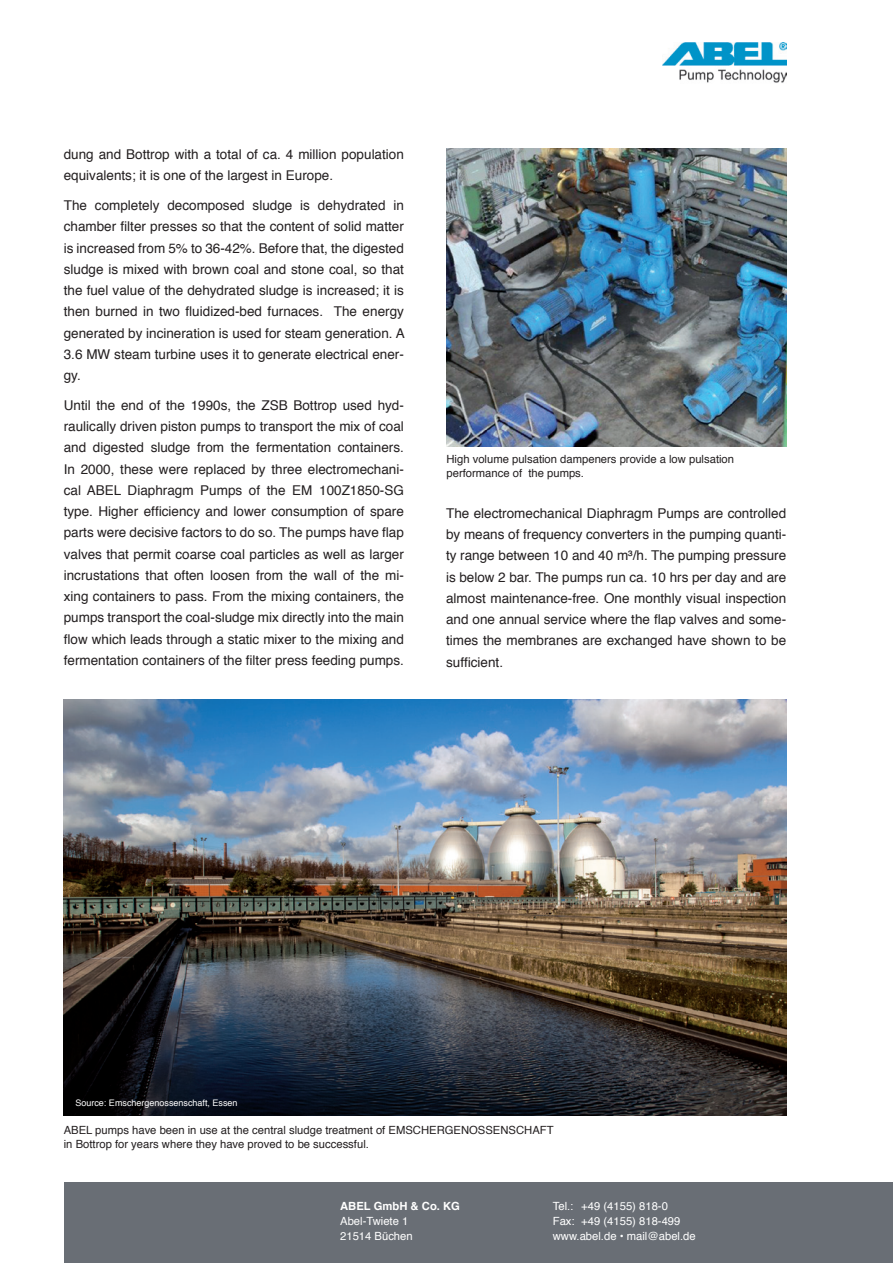
<style>
.page{position:relative;width:893px;height:1263px;background:#fff}
.page>*{position:absolute;margin:0;border:0;box-sizing:border-box;transform-origin:0 0}
.Copytext{font:13.5px/21.3px "Helvetica";color:#231f20;text-align:justify}
.Bildunterschrift{font:11.25px/13.5px "Helvetica";color:#231f20}
.t1{font:11.25px/15px "Helvetica";color:#fff}
.t2{font:700 11.25px "Helvetica";color:#fff}
.Bildunterschrift-2{font:9px "Helvetica";color:#fff}
</style>
<div class="page">
<div style="left:64px;top:1182px;width:829px;height:81px;background:#696e75"></div>
<img style="left:663px;top:43px;width:124px;height:40px">
<img style="left:446px;top:149px;width:341px;height:297px">
<img style="left:63px;top:700px;width:723px;height:415px">
<p class="Copytext" style="left:64px;top:144px;width:342px">dung and Bottrop with a total of ca. 4 million population equivalents; it is one of the largest in Europe.</p>
<p class="Copytext" style="left:64px;top:195px;width:342px">The completely decomposed sludge is dehydrated in chamber filter presses so that the content of solid matter is increased from 5% to 36-42%. Before that, the digested sludge is mixed with brown coal and stone coal, so that the fuel value of the dehydrated sludge is increased; it is then burned in two fluidized-bed furnaces. The energy generated by incineration is used for steam generation. A 3.6 MW steam turbine uses it to generate electrical ener&shy;gy.</p>
<p class="Copytext" style="left:64px;top:395px;width:342px">Until the end of the 1990s, the ZSB Bottrop used hyd&shy;raulically driven piston pumps to transport the mix of coal and digested sludge from the fermentation containers.<br>In 2000, these were replaced by three electromechani&shy;cal ABEL Diaphragm Pumps of the EM 100Z1850-SG type. Higher efficiency and lower consumption of spare parts were decisive factors to do so. The pumps have flap valves that permit coarse coal particles as well as larger incrustations that often loosen from the wall of the mi&shy;xing containers to pass. From the mixing containers, the pumps transport the coal-sludge mix directly into the main flow which leads through a static mixer to the mixing and fermentation containers of the filter press feeding pumps.</p>
<p class="Bildunterschrift" style="left:446px;top:453px;width:289px">High volume pulsation dampeners provide a low pulsation performance of the pumps.</p>
<p class="Copytext" style="left:446px;top:503px;width:342px">The electromechanical Diaphragm Pumps are controlled by means of frequency converters in the pumping quanti&shy;ty range between 10 and 40 m³/h. The pumping pressure is below 2 bar. The pumps run ca. 10 hrs per day and are almost maintenance-free. One monthly visual inspection and one annual service where the flap valves and some&shy;times the membranes are exchanged have shown to be sufficient.</p>
<p class="Bildunterschrift-2" style="left:75px;top:1095px;width:164px">Source: Emschergenossenschaft, Essen</p>
<p class="Bildunterschrift" style="left:64px;top:1124px;width:491px">ABEL pumps have been in use at the central sludge treatment of EMSCHERGENOSSENSCHAFT in Bottrop for years where they have proved to be successful.</p>
<p class="t2" style="left:340px;top:1197px;width:121px">ABEL GmbH &amp; Co. KG</p>
<p class="t1" style="left:340px;top:1214px;width:70px">Abel-Twiete 1</p>
<p class="t1" style="left:340px;top:1229px;width:74px">21514 Büchen</p>
<p class="t1" style="left:553px;top:1199px;width:129px">Tel.: +49 (4155) 818-0<br>Fax: +49 (4155) 818-499</p>
<p class="t1" style="left:553px;top:1229px;width:144px">www.abel.de • mail@abel.de</p>
</div>
